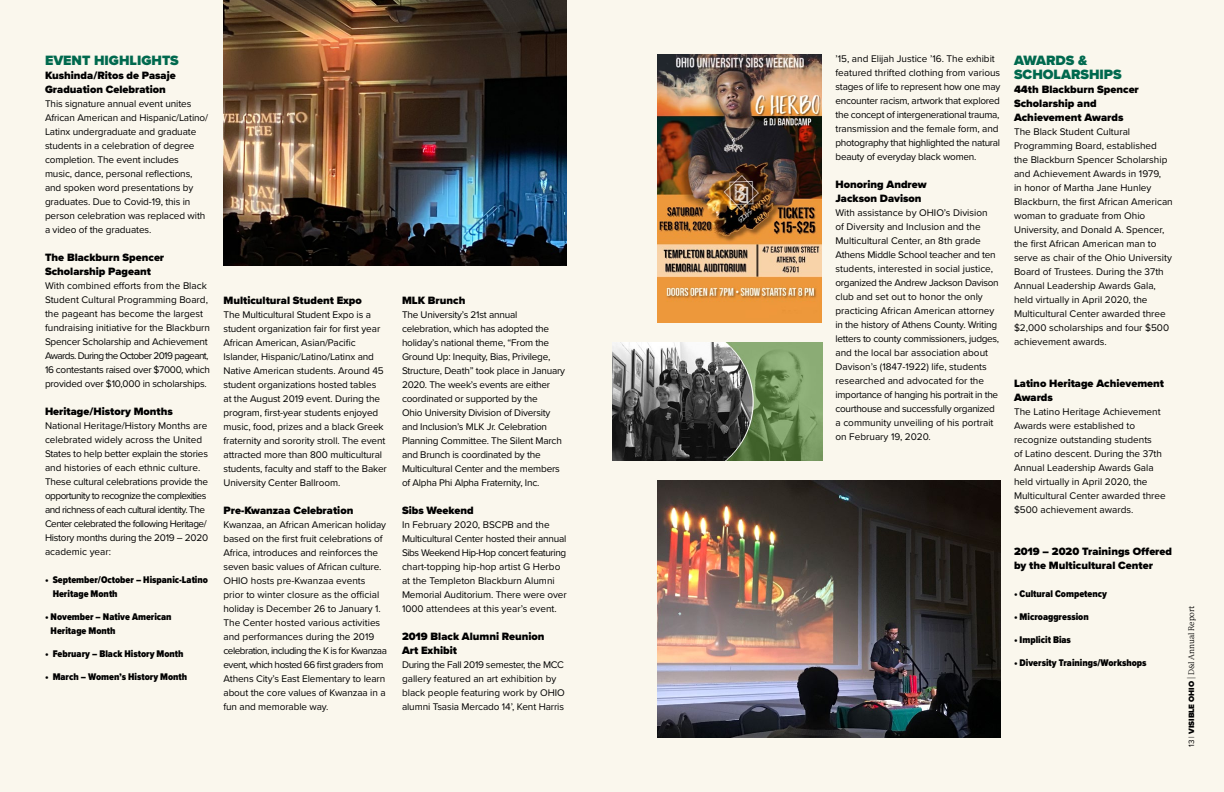
<style>
.page{position:relative;width:1224px;height:792px;background:#fff}
.page>*{position:absolute;margin:0;border:0;box-sizing:border-box;transform-origin:0 0}
.t1{font:900 14px/14px "Proxima Nova";color:#00694e}
.t2{font:900 11px/14px "Proxima Nova";color:#000}
.t3{font:10px/14px "Proxima Nova";letter-spacing:-.01em;color:#000}
.t4{font:900 10px/14px "Proxima Nova Cond";color:#000}
.t5{font:8px "P22 Mackinac Pro";color:#000}
.s1{font-family:"Proxima Nova"}
.s2{font-family:"Proxima Nova";font-weight:900}
</style>
<div class="page">
<div style="left:0;top:0;width:612px;height:792px;background:#faf7ed"></div>
<div style="left:612px;top:0;width:612px;height:792px;background:#faf7ed"></div>
<img style="left:612px;top:342px;width:211px;height:119px">
<img style="left:657px;top:54px;width:165px;height:269px">
<img style="left:657px;top:480px;width:343px;height:258px">
<img style="left:224px;top:0;width:343px;height:266px">
<h1 class="t1" style="left:45px;top:53px;width:135px">EVENT HIGHLIGHTS</h1>
<p class="t2" style="left:45px;top:68px;width:132px">Kushinda/Ritos de Pasaje<br>Graduation Celebration</p>
<p class="t3" style="left:45px;top:96px;width:165px">This signature annual event unites African American and Hispanic/Latino/ Latinx undergraduate and graduate students in a celebration of degree completion. The event includes music, dance, personal reflections, and spoken word presentations by graduates. Due to Covid-19, this in person celebration was replaced with a video of the graduates.</p>
<p class="t2" style="left:45px;top:250px;width:121px">The Blackburn Spencer<br>Scholarship Pageant</p>
<p class="t3" style="left:45px;top:278px;width:166px">With combined efforts from the Black Student Cultural Programming Board, the pageant has become the largest fundraising initiative for the Blackburn Spencer Scholarship and Achievement Awards. During the October 2019 pageant, 16 contestants raised over $7000, which provided over $10,000 in scholarships.</p>
<p class="t2" style="left:45px;top:404px;width:129px">Heritage/History Months</p>
<p class="t3" style="left:45px;top:418px;width:165px">National Heritage/History Months are celebrated widely across the United States to help better explain the stories and histories of each ethnic culture.<br>These cultural celebrations provide the opportunity to recognize the complexities and richness of each cultural identity. The Center celebrated the following Heritage/ History months during the 2019 – 2020 academic year:</p>
<p class="t4" style="left:53px;top:573px;width:157px;text-indent:-8px">• September/October – Hispanic-Latino<br>Heritage Month</p>
<p class="t4" style="left:51px;top:610px;width:123px;text-indent:-6px">• November – Native American<br>Heritage Month</p>
<p class="t4" style="left:45px;top:647px;width:140px">• February – Black History Month</p>
<p class="t4" style="left:45px;top:670px;width:144px">• March – Women’s History Month</p>
<p class="t2" style="left:224px;top:293px;width:140px">Multicultural Student Expo</p>
<p class="t3" style="left:224px;top:307px;width:165px">The Multicultural Student Expo is a student organization fair for first year African American, Asian/Pacific Islander, Hispanic/Latino/Latinx and Native American students. Around 45 student organizations hosted tables at the August 2019 event. During the program, first-year students enjoyed music, food, prizes and a black Greek fraternity and sorority stroll. The event attracted more than 800 multicultural students, faculty and staff to the Baker University Center Ballroom.</p>
<p class="t2" style="left:224px;top:503px;width:131px">Pre-Kwanzaa Celebration</p>
<p class="t3" style="left:224px;top:517px;width:165px">Kwanzaa, an African American holiday based on the first fruit celebrations of Africa, introduces and reinforces the seven basic values of African culture.<br>OHIO hosts pre-Kwanzaa events prior to winter closure as the official holiday is December 26 to January 1.<br>The Center hosted various activities and performances during the 2019 celebration, including the K is for Kwanzaa event, which hosted 66 first graders from Athens City’s East Elementary to learn about the core values of Kwanzaa in a fun and memorable way.</p>
<p class="t2" style="left:402px;top:293px;width:65px">MLK Brunch</p>
<p class="t3" style="left:402px;top:307px;width:165px">The University’s 21st annual celebration, which has adopted the holiday’s national theme, “From the Ground Up: Inequity, Bias, Privilege, Structure, Death” took place in January 2020. The week’s events are either coordinated or supported by the<br>Ohio University Division of Diversity and Inclusion’s MLK Jr. Celebration Planning Committee. The Silent March and Brunch is coordinated by the Multicultural Center and the members of Alpha Phi Alpha Fraternity, Inc.</p>
<p class="t2" style="left:402px;top:503px;width:73px">Sibs Weekend</p>
<p class="t3" style="left:402px;top:517px;width:166px">In February 2020, BSCPB and the Multicultural Center hosted their annual Sibs Weekend Hip-Hop concert featuring chart-topping hip-hop artist G Herbo at the Templeton Blackburn Alumni Memorial Auditorium. There were over 1000 attendees at this year’s event.</p>
<p class="t2" style="left:402px;top:629px;width:144px">2019 Black Alumni Reunion<br>Art Exhibit</p>
<p class="t3" style="left:402px;top:657px;width:164px">During the Fall 2019 semester, the MCC gallery featured an art exhibition by black people featuring work by OHIO alumni Tsasia Mercado 14’, Kent Harris</p>
<p class="t3" style="left:836px;top:51px;width:167px">’15, and Elijah Justice ’16. The exhibit featured thrifted clothing from various stages of life to represent how one may encounter racism, artwork that explored the concept of intergenerational trauma, transmission and the female form, and photography that highlighted the natural beauty of everyday black women.</p>
<p class="t2" style="left:836px;top:177px;width:93px">Honoring Andrew<br>Jackson Davison</p>
<p class="t3" style="left:836px;top:205px;width:165px">With assistance by OHIO’s Division<br>of Diversity and Inclusion and the Multicultural Center, an 8th grade Athens Middle School teacher and ten students, interested in social justice, organized the Andrew Jackson Davison club and set out to honor the only practicing African American attorney in the history of Athens County. Writing letters to county commissioners, judges, and the local bar association about Davison’s (1847-1922) life, students researched and advocated for the importance of hanging his portrait in the courthouse and successfully organized a community unveiling of his portrait on February 19, 2020.</p>
<h1 class="t1" style="left:1014px;top:53px;width:109px">AWARDS &amp;<br>SCHOLARSHIPS</h1>
<p class="t2" style="left:1014px;top:82px;width:126px">44th Blackburn Spencer<br>Scholarship and<br>Achievement Awards</p>
<p class="t3" style="left:1014px;top:124px;width:160px">The Black Student Cultural<br>Programming Board, established the Blackburn Spencer Scholarship and Achievement Awards in 1979,<br>in honor of Martha Jane Hunley<br>Blackburn, the first African American woman to graduate from Ohio<br>University, and Donald A. Spencer, the first African American man to serve as chair of the Ohio University<br>Board of Trustees. During the 37th<br>Annual Leadership Awards Gala, held virtually in April 2020, the<br>Multicultural Center awarded three $2,000 scholarships and four $500 achievement awards.</p>
<p class="t2" style="left:1014px;top:376px;width:152px">Latino Heritage Achievement<br>Awards</p>
<p class="t3" style="left:1014px;top:404px;width:153px">The Latino Heritage Achievement<br>Awards were established to recognize outstanding students<br>of Latino descent. During the 37th<br>Annual Leadership Awards Gala held virtually in April 2020, the<br>Multicultural Center awarded three $500 achievement awards.</p>
<p class="t2" style="left:1014px;top:544px;width:160px">2019 – 2020 Trainings Offered by the Multicultural Center</p>
<p class="t4" style="left:1014px;top:587px;width:94px">• Cultural Competency</p>
<p class="t4" style="left:1014px;top:610px;width:76px">• Microaggression</p>
<p class="t4" style="left:1014px;top:633px;width:59px">• Implicit Bias</p>
<p class="t4" style="left:1014px;top:656px;width:134px">• Diversity Trainings/Workshops</p>
<p class="t5" style="left:1187px;top:747px;width:143px;rotate:-90deg"><span class="s1">13 |</span> <span class="s2">VISIBLE OHIO</span> | D&amp;I Annual Report</p>
</div>
